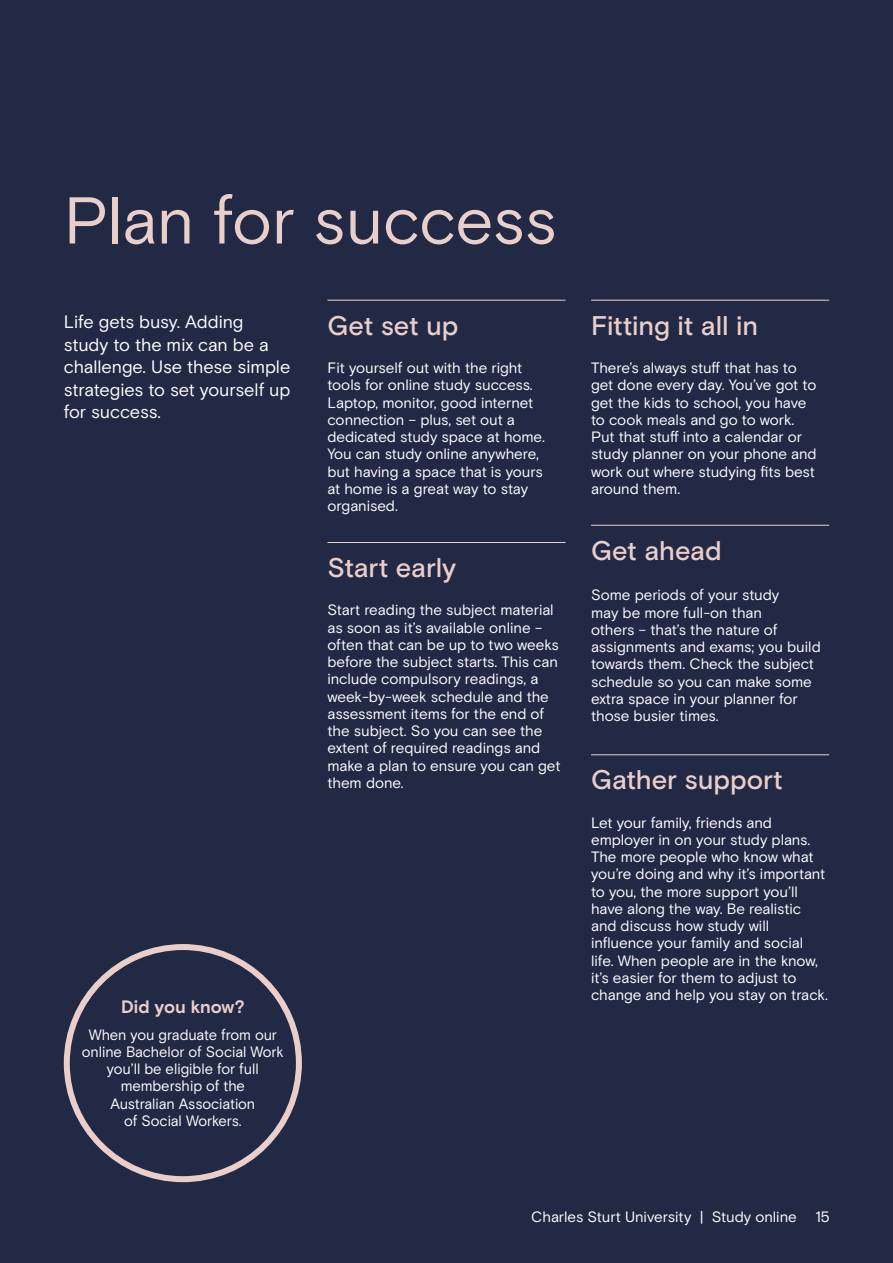
<style>
.page{position:relative;width:893px;height:1263px;background:#222944}
.page>*{position:absolute;margin:0;border:0;box-sizing:border-box;transform-origin:0 0}
.t1{font:66px "Basis Grotesque";letter-spacing:-.01em;color:#e9ceca}
.t2{font:500 27px "Basis Grotesque";letter-spacing:-.005em;color:#e9ceca}
.t3{font:18px/22.5px "Basis Grotesque";letter-spacing:-.005em;color:#fff}
.t4{font:700 18px "Basis Grotesque";letter-spacing:-.005em;color:#e9ceca}
.t5{font:15px/17.2px "Basis Grotesque";letter-spacing:-.01em;color:#fff}
</style>
<div class="page">
<hr style="left:327px;top:300px;width:239px;height:1px;background:#e9ceca">
<hr style="left:327px;top:542px;width:239px;height:1px;background:#e9ceca">
<hr style="left:591px;top:300px;width:238px;height:1px;background:#e9ceca">
<hr style="left:591px;top:525px;width:238px;height:1px;background:#e9ceca">
<hr style="left:591px;top:754px;width:238px;height:1px;background:#e9ceca">
<div style="left:64px;top:944px;width:238px;height:238px;border:6px solid #e9ceca;border-radius:50%"></div>
<h1 class="t1" style="left:64px;top:182px;width:494px">Plan for success</h1>
<p class="t3" style="left:64px;top:311px;width:228px">Life gets busy. Adding study to the mix can be a challenge. Use these simple strategies to set yourself up for success.</p>
<h2 class="t2" style="left:327px;top:309px;width:132px">Get set up</h2>
<p class="t5" style="left:327px;top:359px;width:219px">Fit yourself out with the right tools for online study success.<br>Laptop, monitor, good internet connection – plus, set out a dedicated study space at home.<br>You can study online anywhere, but having a space that is yours at home is a great way to stay organised.</p>
<h2 class="t2" style="left:327px;top:552px;width:130px">Start early</h2>
<p class="t5" style="left:327px;top:601px;width:235px">Start reading the subject material as soon as it’s available online – often that can be up to two weeks before the subject starts. This can include compulsory readings, a week-by-week schedule and the assessment items for the end of the subject. So you can see the extent of required readings and make a plan to ensure you can get them done.</p>
<p class="t4" style="left:121px;top:996px;width:125px">Did you know?</p>
<p class="t5" style="left:82px;top:1026px;width:203px;text-align:center">When you graduate from our online Bachelor of Social Work you’ll be eligible for full membership of the<br>Australian Association<br>of Social Workers.</p>
<h2 class="t2" style="left:591px;top:309px;width:169px">Fitting it all in</h2>
<p class="t5" style="left:591px;top:359px;width:227px">There’s always stuff that has to get done every day. You’ve got to get the kids to school, you have to cook meals and go to work.<br>Put that stuff into a calendar or study planner on your phone and work out where studying fits best around them.</p>
<h2 class="t2" style="left:591px;top:534px;width:132px">Get ahead</h2>
<p class="t5" style="left:591px;top:586px;width:231px">Some periods of your study<br>may be more full-on than<br>others – that’s the nature of assignments and exams; you build towards them. Check the subject schedule so you can make some extra space in your planner for those busier times.</p>
<h2 class="t2" style="left:591px;top:764px;width:193px">Gather support</h2>
<p class="t5" style="left:591px;top:814px;width:238px">Let your family, friends and employer in on your study plans.<br>The more people who know what you’re doing and why it’s important to you, the more support you’ll have along the way. Be realistic and discuss how study will influence your family and social life. When people are in the know, it’s easier for them to adjust to change and help you stay on track.</p>
<p class="t5" style="left:531px;top:1208px;width:300px">Charles Sturt University | Study online 15</p>
</div>
